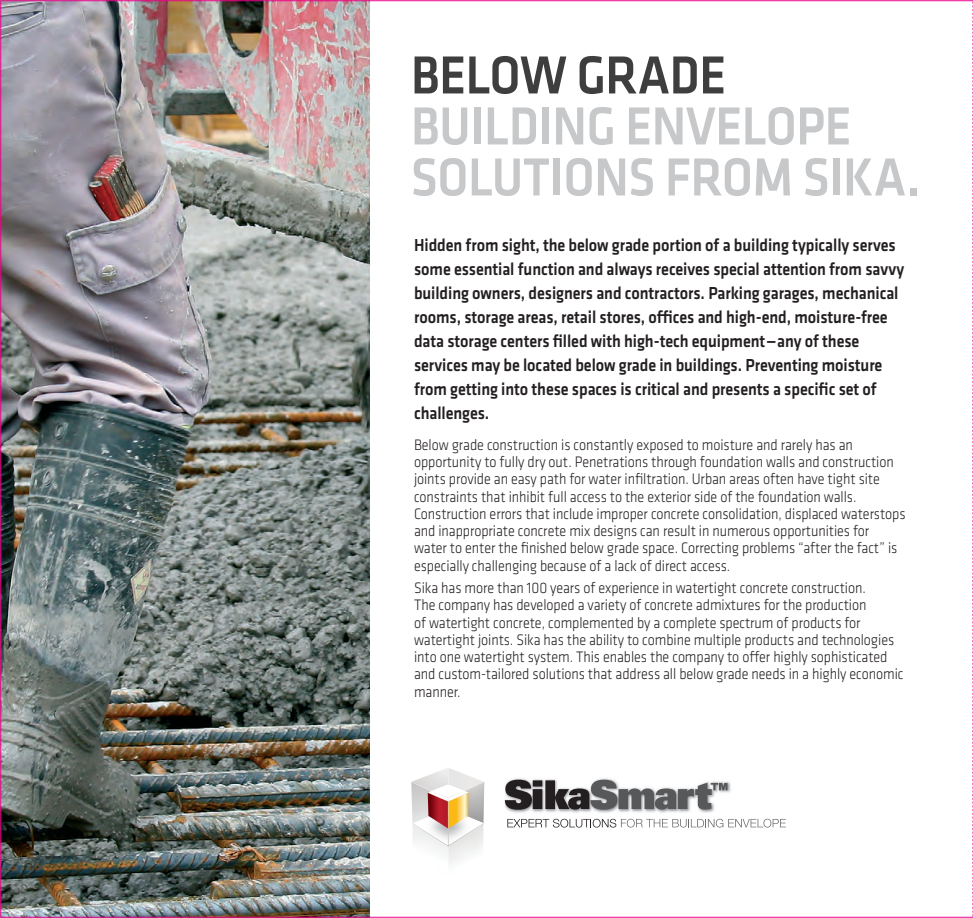
<style>
.page{position:relative;width:973px;height:918px;background:#fff}
.page>*{position:absolute;margin:0;border:0;box-sizing:border-box;transform-origin:0 0}
.t1{font:500 55.5px/51px "Klavika";letter-spacing:-.01em;color:#c7c8ca;scale:.9 1}
.t2{font:500 55.5px "Klavika";letter-spacing:-.01em;color:#3e3e3f;scale:.9 1}
.t3{font:500 18px/24px "Klavika";letter-spacing:-.005em;color:#231f20;scale:.9 1}
.t4{font:300 15.75px/17.2px "Klavika";letter-spacing:-.005em;color:#231f20;scale:.9 1}
</style>
<div class="page">
<svg style="left:972px;top:0;width:1px;height:918px"></svg>
<img style="left:0;top:0;width:972px;height:918px">
<h1 class="t2" style="left:410px;top:38px;width:352px">BELOW GRADE</h1>
<h1 class="t1" style="left:410px;top:99px;width:567px">BUILDING ENVELOPE<br>SOLUTIONS FROM SIKA.</h1>
<p class="t3" style="left:414px;top:233px;width:546px">Hidden from sight, the below grade portion of a building typically serves some essential function and always receives special attention from savvy building owners, designers and contractors. Parking garages, mechanical rooms, storage areas, retail stores, offices and high-end, moisture-free data storage centers filled with high-tech equipment—any of these services may be located below grade in buildings. Preventing moisture from getting into these spaces is critical and presents a specific set of challenges.</p>
<p class="t4" style="left:414px;top:436px;width:547px">Below grade construction is constantly exposed to moisture and rarely has an opportunity to fully dry out. Penetrations through foundation walls and construction joints provide an easy path for water infiltration. Urban areas often have tight site constraints that inhibit full access to the exterior side of the foundation walls.<br>Construction errors that include improper concrete consolidation, displaced waterstops and inappropriate concrete mix designs can result in numerous opportunities for water to enter the finished below grade space. Correcting problems “after the fact” is especially challenging because of a lack of direct access.</p>
<p class="t4" style="left:414px;top:579px;width:545px">Sika has more than 100 years of experience in watertight concrete construction.<br>The company has developed a variety of concrete admixtures for the production<br>of watertight concrete, complemented by a complete spectrum of products for watertight joints. Sika has the ability to combine multiple products and technologies into one watertight system. This enables the company to offer highly sophisticated and custom-tailored solutions that address all below grade needs in a highly economic manner.</p>
</div>
